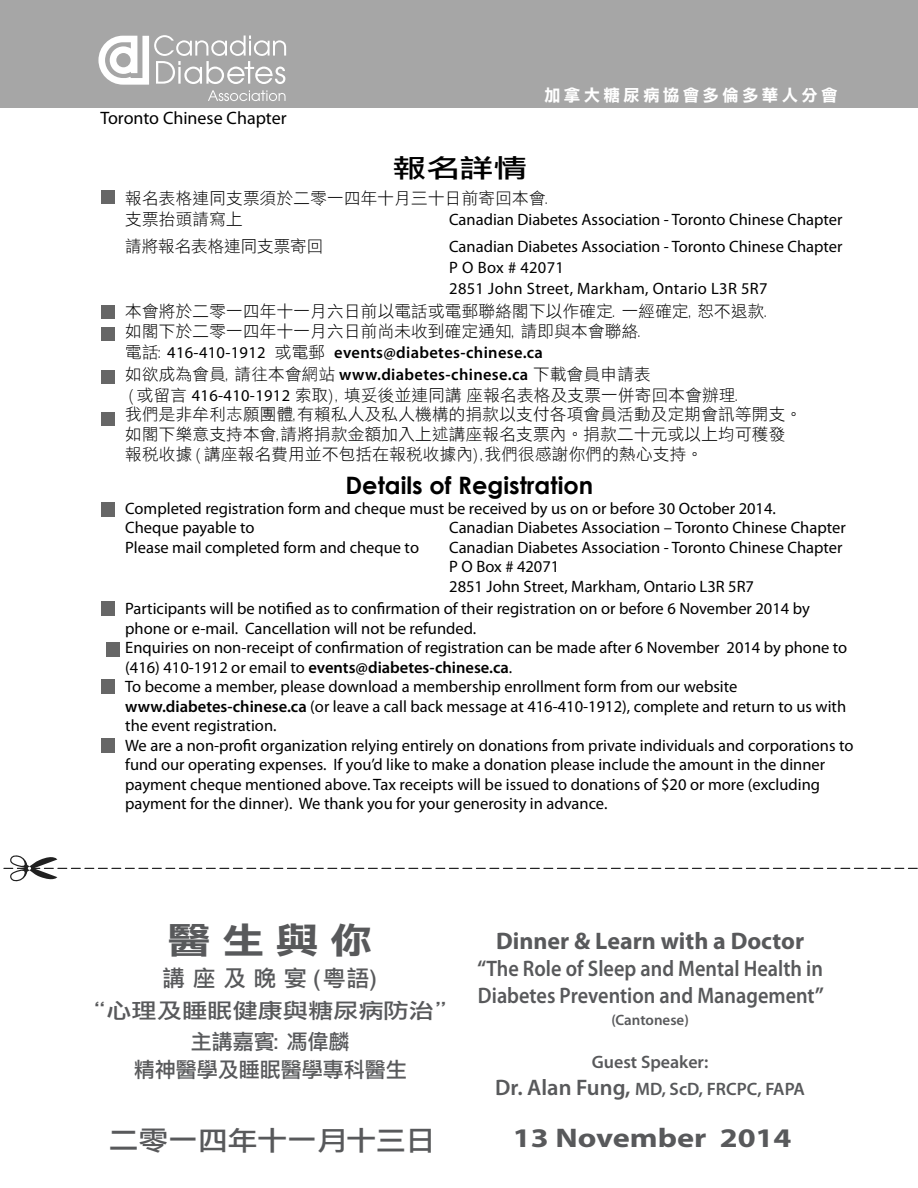
<style>
.page{position:relative;width:918px;height:1188px;background:#fff}
.page>*{position:absolute;margin:0;border:0;box-sizing:border-box;transform-origin:0 0}
.t1{font:36px "DF Li Hei Bd HK BF";color:#58595b;scale:1.2 1}
.t2{font:700 27px "Myriad Pro";color:#58595b;scale:1.2 1}
.t3{font:27px "DF Li Hei Md HK BF";color:#58595b;scale:1.1 1}
.t4{font:25.5px "DF Li Hei Md HK BF";color:#000;scale:1.31 1}
.t5{font:700 24px "Myriad Pro";color:#58595b}
.t6{font:700 24px "Century Gothic";color:#000}
.t7{font:600 22.5px/27px "Myriad Pro";color:#58595b}
.t8{font:22.5px "DF Li Hei Md HK BF";color:#58595b}
.t9{font:21px/30.6px "DF Li Hei Md HK BF";color:#58595b;text-align:center;scale:1.2 1}
.t10{font:21px "DF Li Hei Md HK BF";color:#58595b}
.t11{font:600 18px/27px "Myriad Pro";color:#58595b;text-align:center}
.t12{font:18px "Myriad Pro";color:#000}
.t13{font:16.5px/19.5px "Myriad Pro";color:#000}
.t14{font:16.5px/19.8px "DF Li Hei Lt HK BF";letter-spacing:.02em;color:#000}
.t15{font:600 16.5px/21.6px "Myriad Pro";letter-spacing:.02em;color:#000}
.t16{font:16.5px "DF Li Hei Bd HK BF";letter-spacing:.2em;color:#fff}
.t17{font:16.5px "DF Li Hei Lt HK BF";color:#000}
.t18{font:600 15px "Myriad Pro";color:#58595b}
.s1{font-family:"DF Li Hei Lt HK BF";font-weight:400}
.s2{font-weight:400}
.s3{font-family:"Myriad Pro"}
.s4{font-weight:600}
.s5{font-size:22.5px}
</style>
<div class="page">
<div style="left:0;top:0;width:918px;height:108px;background:#a6a6a6"></div>
<svg style="left:4px;top:855px;width:914px;height:27px"></svg>
<div style="left:101px;top:190px;width:14px;height:14px;background:#666"></div>
<div style="left:101px;top:305px;width:14px;height:14px;background:#666"></div>
<div style="left:101px;top:327px;width:14px;height:14px;background:#666"></div>
<div style="left:101px;top:370px;width:14px;height:14px;background:#666"></div>
<div style="left:101px;top:412px;width:14px;height:14px;background:#666"></div>
<div style="left:101px;top:602px;width:14px;height:14px;background:#666"></div>
<div style="left:101px;top:502px;width:14px;height:14px;background:#666"></div>
<div style="left:106px;top:642px;width:14px;height:14px;background:#666"></div>
<div style="left:101px;top:679px;width:14px;height:14px;background:#666"></div>
<div style="left:101px;top:739px;width:14px;height:14px;background:#666"></div>
<svg style="left:98px;top:35px;width:188px;height:66px"></svg>
<p class="t12" style="left:100px;top:108px;width:188px">Toronto Chinese Chapter</p>
<p class="t16" style="left:544px;top:87px;width:295px">加拿大糖尿病協會多倫多華人分會</p>
<h3 class="t4" style="left:393px;top:155px;width:104px">報名詳情</h3>
<p class="t14" style="left:125px;top:188px;width:426px;line-height:21.6px">報名表格連同支票須於二零一四年十月三十日前寄回本會.支票抬頭請寫上</p>
<p class="t13" style="left:449px;top:210px;width:395px">Canadian Diabetes Association - Toronto Chinese Chapter</p>
<p class="t17" style="left:125px;top:238px;width:199px">請將報名表格連同支票寄回</p>
<p class="t13" style="left:449px;top:237px;width:395px;line-height:21px">Canadian Diabetes Association - Toronto Chinese Chapter<br>P O Box # 42071<br>2851 John Street, Markham, Ontario L3R 5R7</p>
<p class="t14" style="left:125px;top:302px;width:645px">本會將於二零一四年十一月六日前以電話或電郵聯絡閣下以作確定. 一經確定, 恕不退款.如閣下於二零一四年十一月六日前尚未收到確定通知, 請即與本會聯絡.</p>
<p class="t15" style="left:125px;top:342px;width:527px"><span class="s1">電話:</span> <span class="s2">416-410-1912</span> <span class="s1">或電郵</span> events@diabetes-chinese.ca<br><span class="s1">如欲成為會員, 請往本會網站</span> www.diabetes-chinese.ca <span class="s1">下載會員申請表</span></p>
<p class="t14" style="left:125px;top:386px;width:678px">(或留言 <span class="s3">416-410-1912</span> 索取), 填妥後並連同講 座報名表格及支票一併寄回本會辦理.<br>我們是非牟利志願團體,有賴私人及私人機構的捐款以支付各項會員活動及定期會訊等開支。如閣下樂意支持本會,請將捐款金額加入上述講座報名支票內。捐款二十元或以上均可穫發報稅收據 (講座報名費用並不包括在報稅收據內),我們很感謝你們的熱心支持。</p>
<p class="t13" style="left:125px;top:499px;width:652px">Completed registration form and cheque must be received by us on or before 30 October 2014.<br>Cheque payable to</p>
<h3 class="t6" style="left:346px;top:471px;width:249px">Details of Registration</h3>
<p class="t13" style="left:449px;top:518px;width:398px">Canadian Diabetes Association – Toronto Chinese Chapter</p>
<p class="t13" style="left:125px;top:538px;width:295px">Please mail completed form and cheque to</p>
<p class="t13" style="left:449px;top:538px;width:395px">Canadian Diabetes Association - Toronto Chinese Chapter<br>P O Box # 42071<br>2851 John Street, Markham, Ontario L3R 5R7</p>
<p class="t13" style="left:125px;top:599px;width:730px">Participants will be notified as to confirmation of their registration on or before 6 November 2014 by phone or e-mail. Cancellation will not be refunded.<br>Enquiries on non-receipt of confirmation of registration can be made after 6 November 2014 by phone to (416) 410-1912 or email to <span class="s4">events@diabetes-chinese.ca</span>.<br>To become a member, please download a membership enrollment form from our website <span class="s4">www.diabetes-chinese.ca</span> (or leave a call back message at 416-410-1912), complete and return to us with the event registration.<br>We are a non-profit organization relying entirely on donations from private individuals and corporations to fund our operating expenses. If you’d like to make a donation please include the amount in the dinner payment cheque mentioned above. Tax receipts will be issued to donations of $20 or more (excluding payment for the dinner). We thank you for your generosity in advance.</p>
<h1 class="t1" style="left:168px;top:922px;width:173px">醫 生 與 你</h1>
<h3 class="t8" style="left:163px;top:966px;width:217px">講 座 及 晚 宴 (粵語)</h3>
<p class="t9" style="left:81px;top:996px;width:316px">“心理及睡眠健康與糖尿病防治”主講嘉賓: 馮偉麟</p>
<p class="t10" style="left:134px;top:1059px;width:275px">精神醫學及睡眠醫學專科醫生</p>
<h3 class="t5" style="left:496px;top:928px;width:310px">Dinner &amp; Learn with a Doctor</h3>
<h3 class="t7" style="left:477px;top:955px;width:348px">“The Role of Sleep and Mental Health in<br>Diabetes Prevention and Management”</h3>
<p class="t18" style="left:611px;top:1011px;width:79px">(Cantonese)</p>
<p class="t11" style="left:495px;top:1049px;width:311px">Guest Speaker:<br><span class="s5">Dr. Alan Fung,</span> MD, ScD, FRCPC, FAPA</p>
<h2 class="t3" style="left:109px;top:1127px;width:298px">二零一四年十一月十三日</h2>
<h2 class="t2" style="left:513px;top:1123px;width:234px">13 November 2014</h2>
</div>
